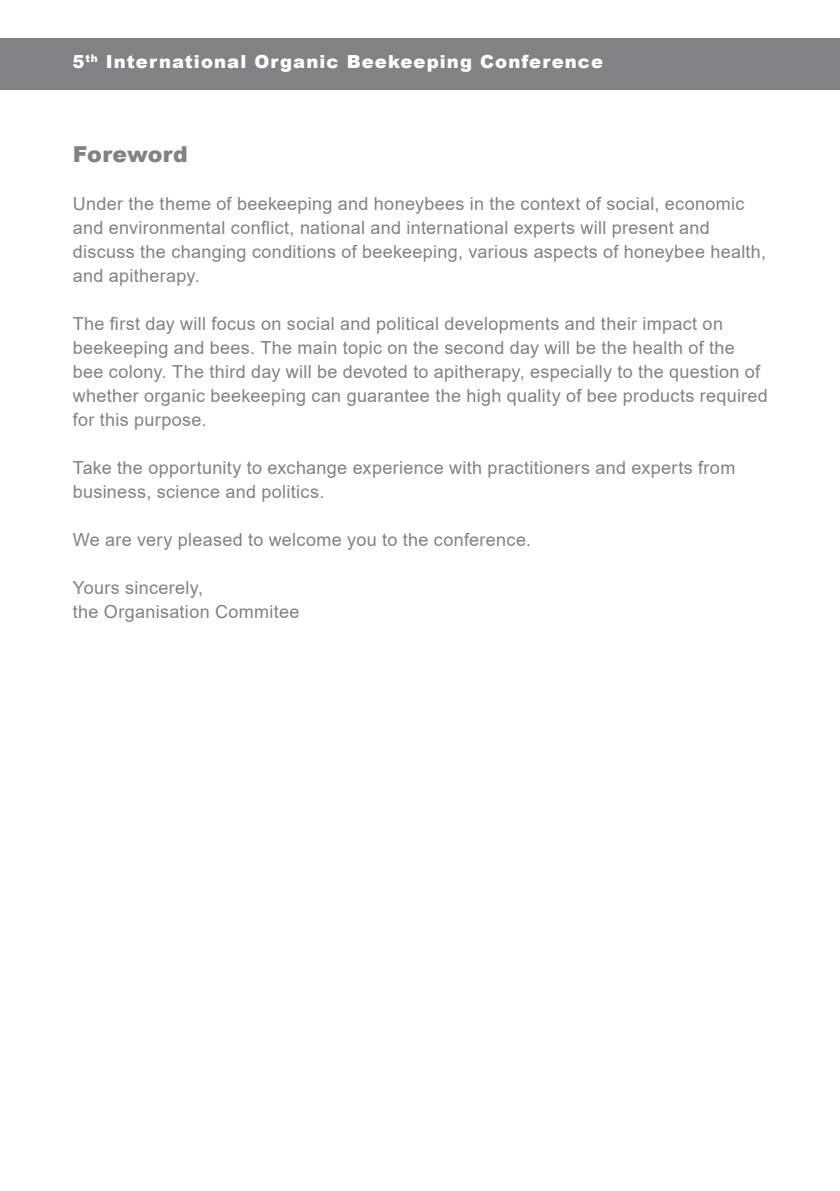
<style>
.page{position:relative;width:840px;height:1191px;background:#fff}
.page>*{position:absolute;margin:0;border:0;box-sizing:border-box;transform-origin:0 0}
.t1{font:900 22px "Arial";letter-spacing:.01em;color:#808285}
.t2{font:18px/24px "Arial";letter-spacing:.015em;color:#808285}
.t3{font:900 18px "Arial";letter-spacing:.06em;color:#fff}
</style>
<div class="page">
<div style="left:0;top:38px;width:839px;height:52px;background:#808285"></div>
<p class="t3" style="left:72px;top:48px;width:531px">5<sup>th</sup> International Organic Beekeeping Conference</p>
<p class="t1" style="left:73px;top:138px;width:116px">Foreword</p>
<p class="t2" style="left:73px;top:191px;width:694px">Under the theme of beekeeping and honeybees in the context of social, economic and environmental conflict, national and international experts will present and discuss the changing conditions of beekeeping, various aspects of honeybee health, and apitherapy.</p>
<p class="t2" style="left:73px;top:311px;width:696px">The first day will focus on social and political developments and their impact on beekeeping and bees. The main topic on the second day will be the health of the bee colony. The third day will be devoted to apitherapy, especially to the question of whether organic beekeeping can guarantee the high quality of bee products required for this purpose.</p>
<p class="t2" style="left:73px;top:455px;width:663px">Take the opportunity to exchange experience with practitioners and experts from business, science and politics.</p>
<p class="t2" style="left:73px;top:527px;width:459px">We are very pleased to welcome you to the conference.</p>
<p class="t2" style="left:73px;top:575px;width:228px">Yours sincerely,<br>the Organisation Commitee</p>
</div>
